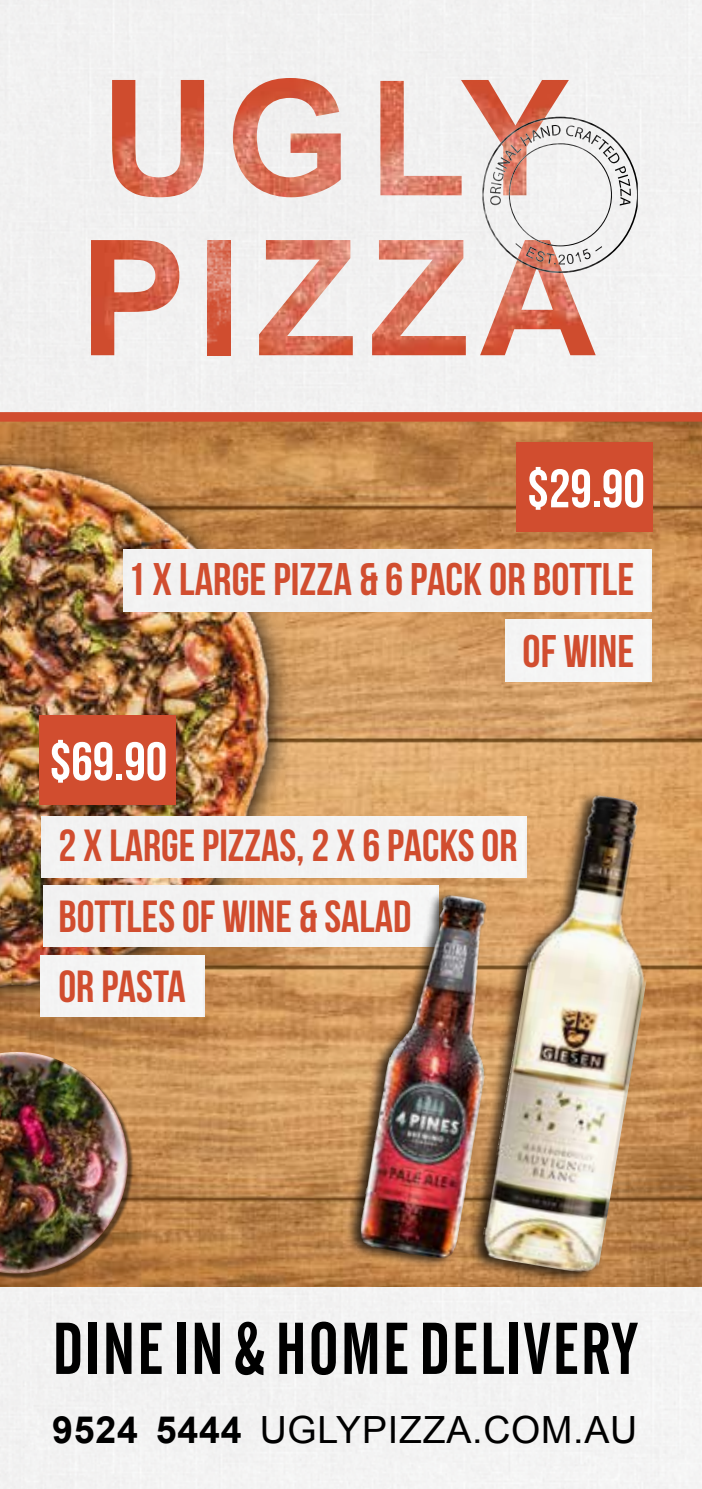
<style>
.page{position:relative;width:702px;height:1489px;background:#fff}
.page>*{position:absolute;margin:0;border:0;box-sizing:border-box;transform-origin:0 0}
.t1{font:72.5px "Alternate Gothic No 2 BT";letter-spacing:.02em;color:#000}
.t2{font:700 54.25px "Bebas Neue";color:#fff}
.t3{font:700 45.75px/71.8px "Bebas Neue";color:#d14d2f;text-align:right}
.t4{font:700 45px/70.5px "Bebas Neue";color:#d14d2f}
.t5{font:37.5px "Arial";letter-spacing:.02em;color:#000}
.s1{font-weight:700}
</style>
<div class="page">
<div style="left:0;top:0;width:702px;height:1488px;background:#f2f2f2"></div>
<img style="left:112px;top:80px;width:92px;height:117px">
<img style="left:233px;top:78px;width:108px;height:119px">
<img style="left:380px;top:80px;width:189px;height:115px">
<img style="left:91px;top:240px;width:88px;height:115px">
<img style="left:207px;top:240px;width:23px;height:115px">
<img style="left:259px;top:240px;width:94px;height:115px">
<img style="left:372px;top:240px;width:94px;height:115px">
<img style="left:480px;top:240px;width:115px;height:115px">
<img style="left:482px;top:117px;width:155px;height:156px">
<img style="left:509px;top:206px;width:103px;height:40px">
<svg style="left:515px;top:243px;width:87px;height:21px"></svg>
<svg style="left:490px;top:125px;width:141px;height:81px"></svg>
<img style="left:0;top:421px;width:702px;height:865px">
<div style="left:0;top:447px;width:294px;height:564px;background:#000;opacity:.75"></div>
<img style="left:0;top:448px;width:281px;height:555px">
<div style="left:0;top:412px;width:702px;height:9px;background:#d14d2f"></div>
<div style="left:517px;top:442px;width:136px;height:89px;background:#d14d2f"></div>
<div style="left:124px;top:549px;width:527px;height:62px;background:#f3f3f2"></div>
<div style="left:505px;top:619px;width:146px;height:62px;background:#f5f5f5"></div>
<img style="left:0;top:1051px;width:140px;height:229px">
<div style="left:41px;top:816px;width:425px;height:61px;background:#f3f2f2"></div>
<div style="left:43px;top:885px;width:395px;height:61px;background:#f3f2f2"></div>
<div style="left:41px;top:955px;width:164px;height:61px;background:#f5f5f5"></div>
<div style="left:344px;top:889px;width:144px;height:381px;background:#000;opacity:.75"></div>
<img style="left:360px;top:898px;width:95px;height:360px">
<div style="left:39px;top:714px;width:136px;height:90px;background:#d14d2f"></div>
<div style="left:466px;top:789px;width:179px;height:495px;background:#000;opacity:.75"></div>
<img style="left:479px;top:788px;width:196px;height:487px">
<p class="t2" style="left:527px;top:459px;width:119px">$29.90</p>
<p class="t3" style="left:127px;top:542px;width:508px">1 X LARGE PIZZA &amp; 6 PACK OR BOTTLE<br>OF WINE</p>
<p class="t2" style="left:50px;top:731px;width:119px">$69.90</p>
<p class="t4" style="left:58px;top:809px;width:460px">2 X LARGE PIZZAS, 2 X 6 PACKS OR<br>BOTTLES OF WINE &amp; SALAD<br>OR PASTA</p>
<h1 class="t1" style="left:52px;top:1308px;width:586px">DINE IN &amp; HOME DELIVERY</h1>
<p class="t5" style="left:52px;top:1404px;width:586px"><span class="s1">9524 5444</span> UGLYPIZZA.COM.AU</p>
</div>
